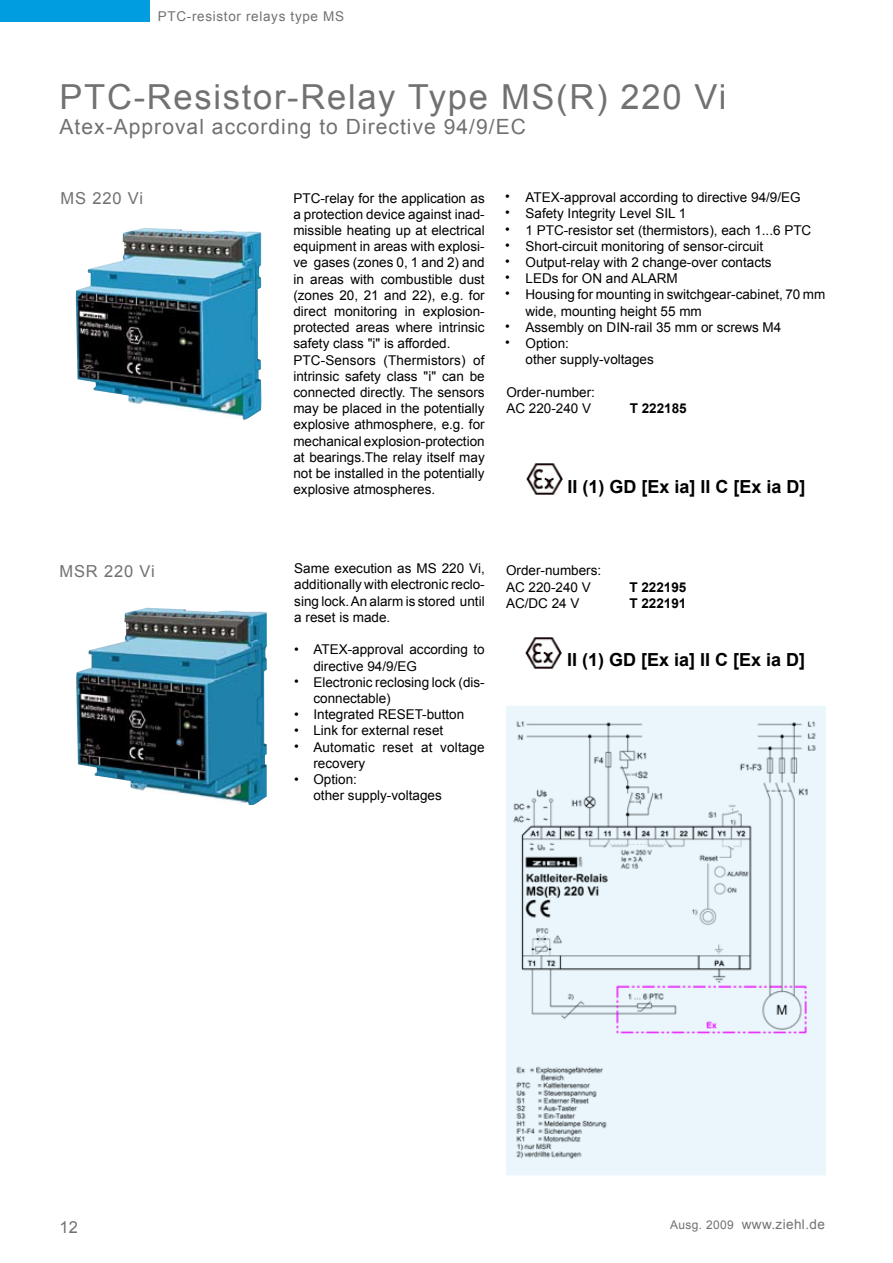
<style>
.page{position:relative;width:893px;height:1263px;background:#fff}
.page>*{position:absolute;margin:0;border:0;box-sizing:border-box;transform-origin:0 0}
.t1{font:34.5px "Arial";letter-spacing:.05em;color:#707173}
.t2{font:21px "Arial";letter-spacing:.05em;color:#707173}
.t3{font:700 18px "Arial";color:#000}
.t4{font:16.5px "Arial";letter-spacing:.05em;color:#707173}
.t5{font:13.5px/16.2px "Arial";color:#000}
.t6{font:13.5px "Arial";letter-spacing:.05em;color:#707173}
.t7{font:13.5px "Arial";letter-spacing:.03em;color:#707173}
.t8{font:700 13.5px "Arial";color:#000}
.s1{font-size:12px}
</style>
<div class="page">
<div style="left:0;top:0;width:149px;height:22px;background:#009ee0"></div>
<img style="left:75px;top:228px;width:187px;height:192px">
<img style="left:76px;top:608px;width:191px;height:197px">
<img style="left:526px;top:463px;width:36px;height:31px">
<img style="left:526px;top:637px;width:36px;height:31px">
<div style="left:506px;top:706px;width:320px;height:469px;background:#eaf6fc"></div>
<img style="left:513px;top:721px;width:303px;height:438px">
<p class="t6" style="left:158px;top:7px;width:188px">PTC-resistor relays type MS</p>
<h1 class="t1" style="left:60px;top:74px;width:668px">PTC-Resistor-Relay Type MS(R) 220 Vi</h1>
<h2 class="t2" style="left:60px;top:113px;width:468px">Atex-Approval according to Directive 94/9/EC</h2>
<p class="t4" style="left:61px;top:188px;width:84px">MS 220 Vi</p>
<p class="t5" style="left:293px;top:190px;width:193px">PTC-relay for the application as a protection device against inad&shy;missible heating up at electrical equipment in areas with explosi&shy;ve gases (zones 0, 1 and 2) and in areas with combustible dust (zones 20, 21 and 22), e.g. for direct monitoring in explosion&shy;protected areas where intrinsic safety class "i" is afforded.<br>PTC-Sensors (Thermistors) of intrinsic safety class "i" can be connected directly. The sensors may be placed in the potentially explosive athmosphere, e.g. for mechanical explosion-protection at bearings.The relay itself may not be installed in the potentially explosive atmospheres.</p>
<p class="t5" style="left:526px;top:190px;width:301px">ATEX-approval according to directive 94/9/EG Safety Integrity Level SIL 1<br>1 PTC-resistor set (thermistors), each 1...6 PTC Short-circuit monitoring of sensor-circuit Output-relay with 2 change-over contacts<br>LEDs for ON and ALARM<br>Housing for mounting in switchgear-cabinet, 70 mm wide, mounting height 55 mm<br>Assembly on DIN-rail 35 mm or screws M4<br>Option:<br>other supply-voltages</p>
<p class="t5" style="left:506px;top:384px;width:90px">Order-number:<br>AC 220-240 V</p>
<p class="t5" style="left:505px;top:188px;width:6px;text-align:justify">• • • • • • •</p>
<p class="t5" style="left:505px;top:318px;width:6px">• •</p>
<p class="t8" style="left:630px;top:399px;width:59px">T 222185</p>
<h3 class="t3" style="left:567px;top:475px;width:240px">II (1) GD [Ex ia] II C [Ex ia D]</h3>
<p class="t5" style="left:294px;top:561px;width:192px;text-align:justify">Same execution as MS 220 Vi, additionally with electronic reclo&shy;sing lock. An alarm is stored until a reset is made.</p>
<p class="t5" style="left:313px;top:642px;width:173px">ATEX-approval according to directive 94/9/EG<br>Electronic reclosing lock (dis&shy;connectable)<br>Integrated RESET-button<br>Link for external reset<br>Automatic reset at voltage recovery<br>Option:<br>other supply-voltages</p>
<p class="t4" style="left:60px;top:560px;width:97px">MSR 220 Vi</p>
<p class="t5" style="left:506px;top:563px;width:97px">Order-numbers:<br>AC 220-240 V</p>
<p class="t8" style="left:629px;top:578px;width:59px">T 222195</p>
<p class="t5" style="left:506px;top:595px;width:75px">AC/DC 24 V</p>
<p class="t8" style="left:629px;top:594px;width:59px">T 222191</p>
<p class="t5" style="left:294px;top:641px;width:6px">•</p>
<p class="t5" style="left:294px;top:674px;width:6px">•</p>
<p class="t5" style="left:294px;top:706px;width:6px;text-align:justify">• • •</p>
<p class="t5" style="left:294px;top:771px;width:6px">•</p>
<h3 class="t3" style="left:567px;top:648px;width:240px">II (1) GD [Ex ia] II C [Ex ia D]</h3>
<p class="t4" style="left:60px;top:1216px;width:20px">12</p>
<p class="t7" style="left:670px;top:1216px;width:156px"><span class="s1">Ausg. 2009</span> www.ziehl.de</p>
</div>
